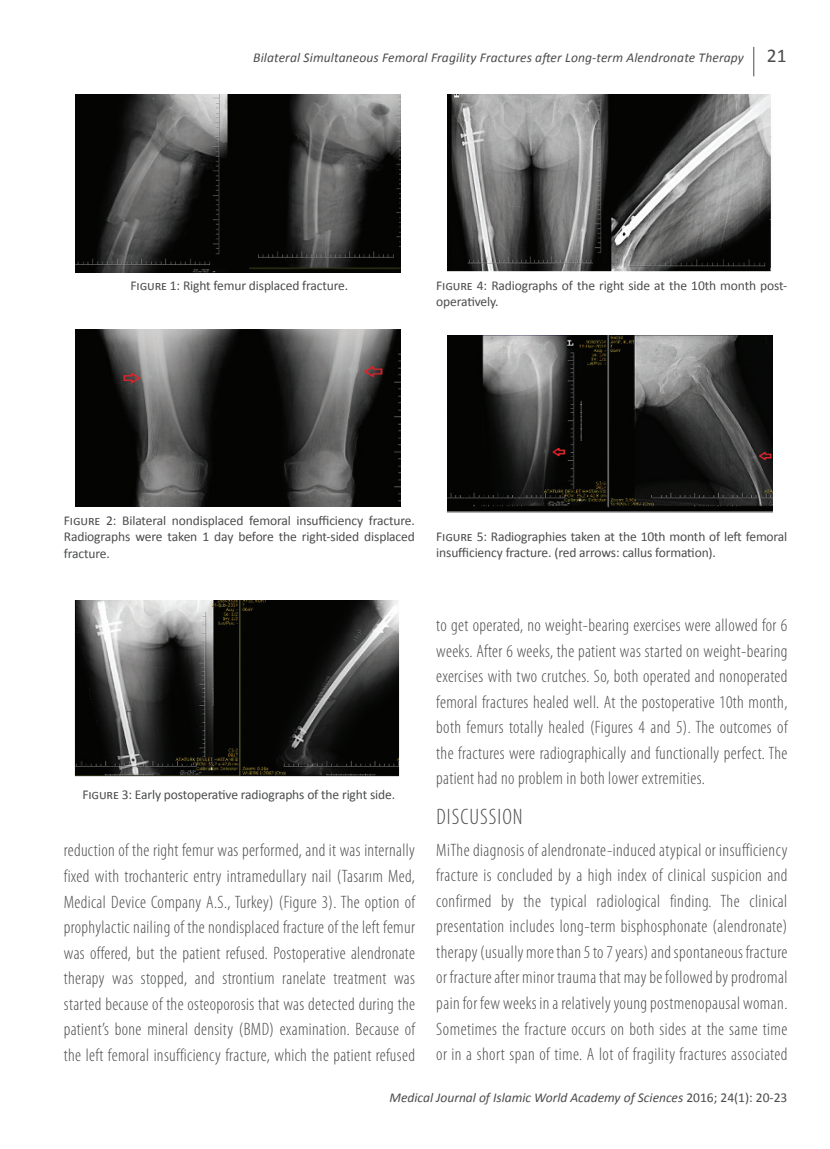
<style>
.page{position:relative;width:830px;height:1149px;background:#fff}
.page>*{position:absolute;margin:0;border:0;box-sizing:border-box;transform-origin:0 0}
.gövde{font:300 condensed 22.5px "Myriad Pro";letter-spacing:.045em;color:#4b4c4d}
.gövde-2{font:300 condensed 18px/25.5px "Myriad Pro";letter-spacing:.02em;color:#4b4c4d;text-align:justify}
.t1{font:13.5px/16.2px "Calibri";letter-spacing:-.01em;color:#4b4c4d}
.t2{font:italic 13.5px "Calibri";letter-spacing:.01em;color:#4b4c4d}
.s1{font-style:normal;font-size:19.5px}
.s2{font-style:normal}
</style>
<div class="page">
<svg style="left:753px;top:47px;width:1px;height:29px"></svg>
<img style="left:75px;top:95px;width:325px;height:177px">
<img style="left:75px;top:329px;width:325px;height:178px">
<img style="left:75px;top:600px;width:324px;height:176px">
<img style="left:448px;top:95px;width:323px;height:177px">
<img style="left:448px;top:335px;width:324px;height:177px">
<p class="t2" style="left:253px;top:48px;width:534px">Bilateral Simultaneous Femoral Fragility Fractures after Long-term Alendronate Therapy <span class="s1">21</span></p>
<p class="t1" style="left:130px;top:277px;width:219px">Figure 1: Right femur displaced fracture.</p>
<p class="t1" style="left:436px;top:277px;width:352px">Figure 4: Radiographs of the right side at the 10th month post&shy;operatively.</p>
<p class="t1" style="left:64px;top:512px;width:352px;text-align:justify">Figure 2: Bilateral nondisplaced femoral insufficiency fracture.<br>Radiographs were taken 1 day before the right-sided displaced fracture.</p>
<p class="t1" style="left:436px;top:528px;width:352px">Figure 5: Radiographies taken at the 10th month of left femoral insufficiency fracture. (red arrows: callus formation).</p>
<p class="t1" style="left:82px;top:786px;width:314px">Figure 3: Early postoperative radiographs of the right side.</p>
<p class="gövde-2" style="left:64px;top:837px;width:352px">reduction of the right femur was performed, and it was internally fixed with trochanteric entry intramedullary nail (Tasarım Med, Medical Device Company A.S., Turkey) (Figure 3). The option of prophylactic nailing of the nondisplaced fracture of the left femur was offered, but the patient refused. Postoperative alendronate therapy was stopped, and strontium ranelate treatment was started because of the osteoporosis that was detected during the patient’s bone mineral density (BMD) examination. Because of the left femoral insufficiency fracture, which the patient refused</p>
<p class="gövde-2" style="left:436px;top:612px;width:352px">to get operated, no weight-bearing exercises were allowed for 6 weeks. After 6 weeks, the patient was started on weight-bearing exercises with two crutches. So, both operated and nonoperated femoral fractures healed well. At the postoperative 10th month, both femurs totally healed (Figures 4 and 5). The outcomes of the fractures were radiographically and functionally perfect. The patient had no problem in both lower extremities.</p>
<p class="gövde" style="left:436px;top:803px;width:88px">DISCUSSION</p>
<p class="gövde-2" style="left:436px;top:836px;width:352px">MiThe diagnosis of alendronate-induced atypical or insufficiency fracture is concluded by a high index of clinical suspicion and confirmed by the typical radiological finding. The clinical presentation includes long-term bisphosphonate (alendronate) therapy (usually more than 5 to 7 years) and spontaneous fracture or fracture after minor trauma that may be followed by prodromal pain for few weeks in a relatively young postmenopausal woman.<br>Sometimes the fracture occurs on both sides at the same time or in a short span of time. A lot of fragility fractures associated</p>
<p class="t2" style="left:389px;top:1087px;width:399px">Medical Journal of Islamic World Academy of Sciences <span class="s2">2016; 24(1): 20-23</span></p>
</div>
